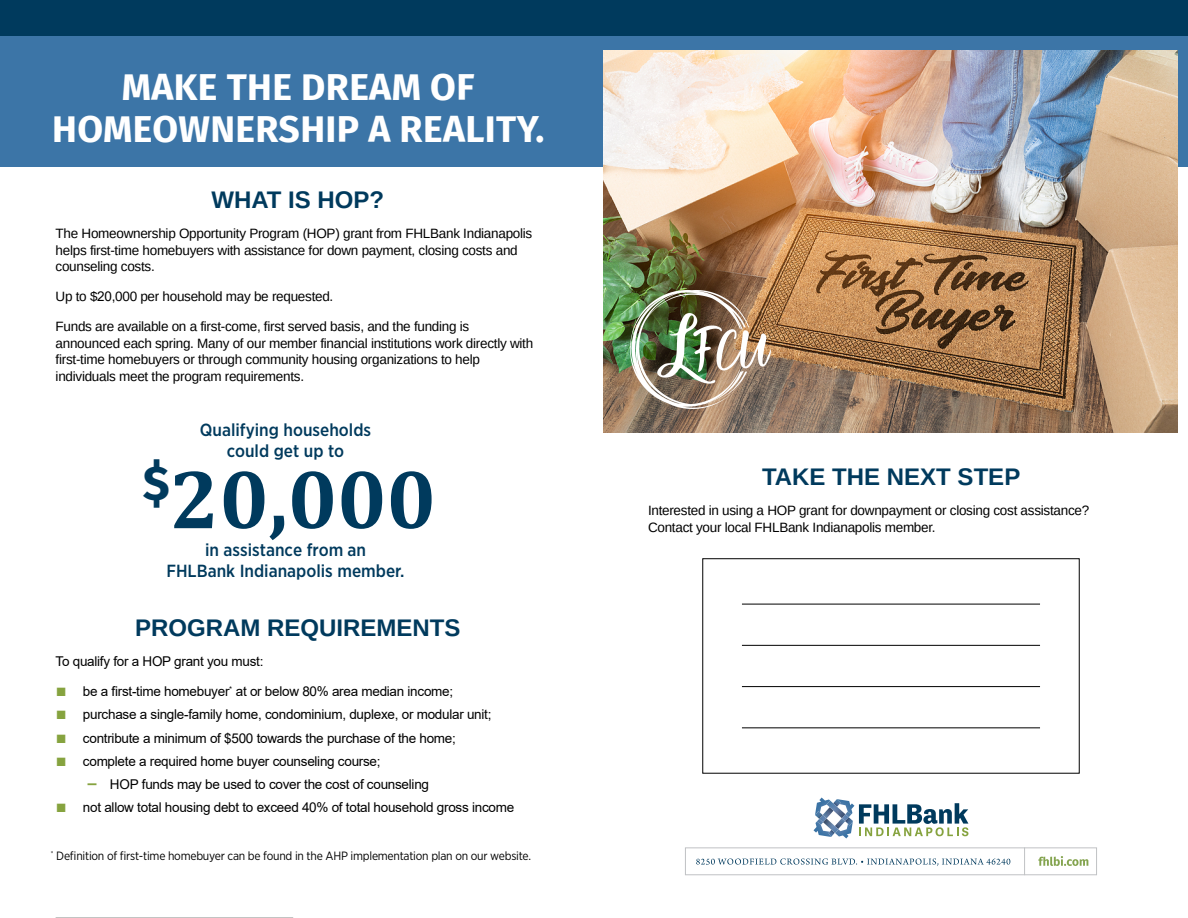
<style>
.page{position:relative;width:1188px;height:918px;background:#fff}
.page>*{position:absolute;margin:0;border:0;box-sizing:border-box;transform-origin:0 0}
.t1{font:700 84.3px "Cambria";color:#003a5d}
.t2{font:700 37.35px/42.3px "Fira Sans";letter-spacing:.01em;color:#fff;text-align:center}
.t3{font:700 24px "Arimo";color:#003a5d}
.t4{font:500 17.55px/21px "Gotham Narrow";color:#003a5d;text-align:center}
.t5{font:13.5px/16.5px "Arimo";letter-spacing:-.02em;color:#000}
.t6{font:13.5px "Arial";letter-spacing:-.02em;color:#000}
.t7{font:12px "Gotham Narrow";letter-spacing:-.02em;color:#000}
.s1{font-style:inherit}
.s2{font-family:"Arial"}
.s3{font-size:18px;color:#86a33f}
.s4{font-family:"Arimo";font-weight:700;font-size:18px;color:#86a33f}
</style>
<div class="page">
<div style="left:0;top:0;width:1188px;height:166px;background:#3c75a7"></div>
<div style="left:0;top:0;width:1188px;height:36px;background:#003a5d"></div>
<hr style="left:56px;top:917px;width:237px;height:1px;background:#abaead">
<hr style="left:742px;top:604px;width:298px;height:1px;background:#000">
<hr style="left:742px;top:645px;width:298px;height:1px;background:#000">
<hr style="left:742px;top:686px;width:298px;height:1px;background:#000">
<hr style="left:742px;top:727px;width:298px;height:1px;background:#000">
<svg style="left:814px;top:798px;width:154px;height:40px"></svg>
<div style="left:685px;top:847px;width:412px;height:28px;border:1px solid #c0c2c4"></div>
<svg style="left:1038px;top:856px;width:50px;height:10px"></svg>
<svg style="left:696px;top:858px;width:314px;height:8px"></svg>
<svg style="left:1024px;top:847px;width:1px;height:28px"></svg>
<img style="left:604px;top:50px;width:574px;height:383px">
<img style="left:631px;top:291px;width:140px;height:117px">
<h2 class="t2" style="left:52px;top:63px;width:494px">MAKE THE DREAM OF<br>HOMEOWNERSHIP A REALITY.</h2>
<h3 class="t3" style="left:211px;top:184px;width:174px">WHAT IS HOP?</h3>
<p class="t5" style="left:56px;top:226px;width:478px">The Homeownership Opportunity Program (HOP) grant from FHLBank Indianapolis helps first-time homebuyers with <span class="s1">assistance for</span> down payment<span class="s1">,</span> closing cost<span class="s1">s and counseling costs.</span></p>
<p class="t5" style="left:56px;top:289px;width:279px">Up to $<span class="s2">20</span>,000 per household may be requested.</p>
<p class="t5" style="left:56px;top:319px;width:479px">Funds are available on a first-come, first served basis, and the funding is announced each spring. Many of our member financial institutions work directly with first-time homebuyers or through community housing organizations to help individuals meet the program requirements.</p>
<p class="t4" style="left:200px;top:419px;width:173px">Qualifying households could get up to</p>
<h1 class="t1" style="left:143px;top:440px;width:295px"><sup>$</sup><span class="s1">20</span>,000</h1>
<p class="t4" style="left:166px;top:539px;width:240px">in assistance from an<br>FHLBank Indianapolis member.</p>
<h3 class="t3" style="left:135px;top:612px;width:327px">PROGRAM REQUIREMENTS</h3>
<p class="t6" style="left:56px;top:652px;width:209px">To qualify for a HOP grant you must:</p>
<p class="t6" style="left:56px;top:682px;width:399px"><span class="s3">■</span> be a first-time homebuyer<sup>*</sup> at or below 80% area median income;</p>
<p class="t6" style="left:56px;top:705px;width:437px"><span class="s3">■</span> purchase a single-family home, condominium, duplexe, or modular unit;</p>
<p class="t6" style="left:56px;top:729px;width:401px"><span class="s3">■</span> contribute a minimum of $500 towards the purchase of the home;</p>
<p class="t6" style="left:56px;top:752px;width:326px"><span class="s3">■</span> complete a required home buyer counseling course;</p>
<p class="t6" style="left:87px;top:775px;width:343px"><span class="s4">–</span> HOP funds may be used to cover the cost of counseling</p>
<p class="t6" style="left:56px;top:798px;width:460px"><span class="s3">■</span> not allow total housing debt to exceed 40% of total household gross income</p>
<p class="t7" style="left:51px;top:848px;width:482px"><sup>*</sup> Definition of first-time homebuyer can be found in the AHP implementation plan on our website.</p>
<h3 class="t3" style="left:762px;top:461px;width:260px">TAKE THE NEXT STEP</h3>
<p class="t5" style="left:648px;top:502px;width:443px">Interested in using a HOP grant for downpayment or closing cost assistance?<br>Contact your local FHLBank Indianapolis member.</p>
</div>
